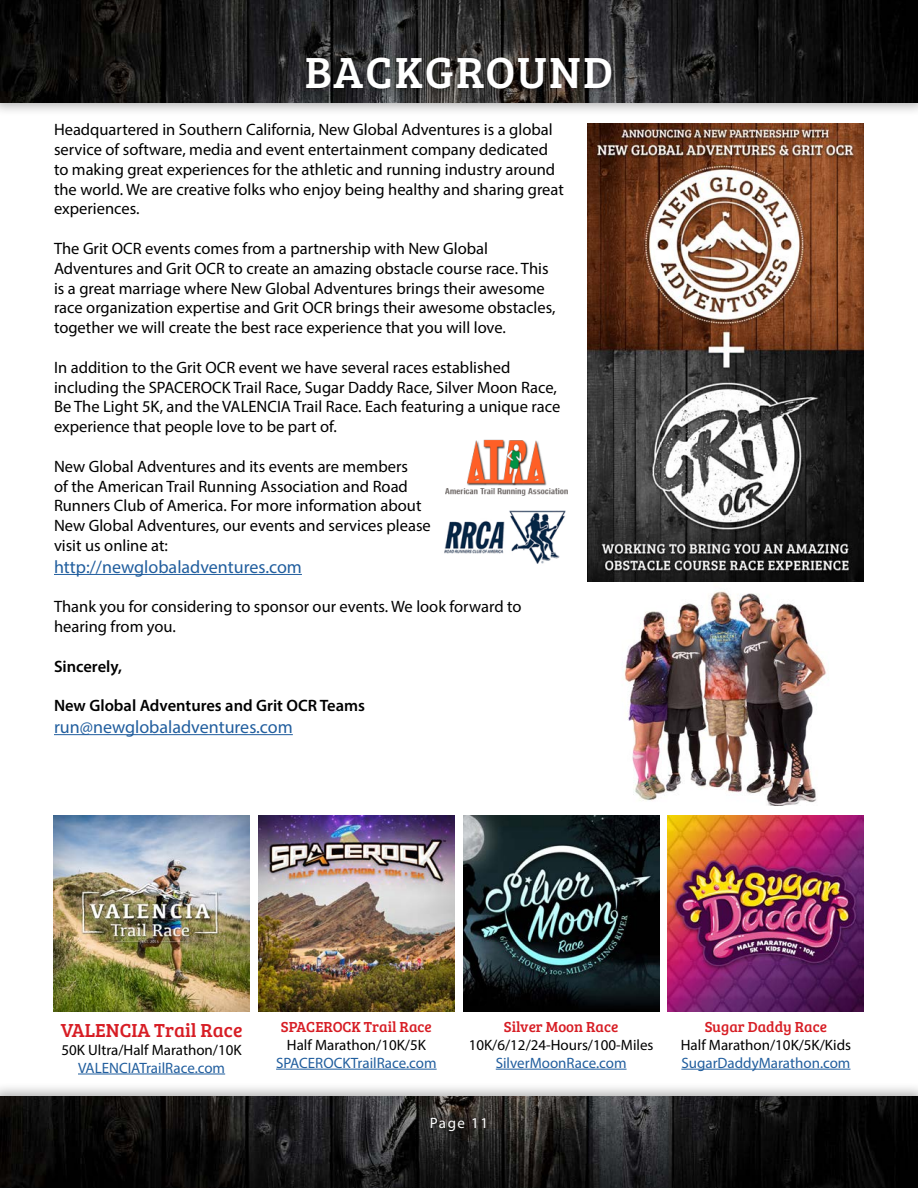
<style>
.page{position:relative;width:918px;height:1188px;background:#fff}
.page>*{position:absolute;margin:0;border:0;box-sizing:border-box;transform-origin:0 0}
.t1{font:45px "Bree Serif";letter-spacing:.05em;color:#fff}
.t2{font:19.5px "Bree Serif";color:#d71d24}
.t3{font:18px "Myriad Pro";color:#215e9e}
.t4{font:16.5px/19.8px "Myriad Pro";color:#000}
.t5{font:600 16.5px "Myriad Pro";color:#000}
.t6{font:15px "Myriad Pro";color:#000}
.t7{font:15px "Myriad Pro";color:#215e9e}
.t8{font:15px "Bree Serif";color:#d71d24}
.t9{font:15px "Myriad Pro";letter-spacing:.1em;color:#fff}
</style>
<div class="page">
<div style="left:0;top:0;width:918px;height:117px;background:#000;opacity:.3"></div>
<img style="left:0;top:0;width:918px;height:103px">
<div style="left:0;top:1082px;width:918px;height:106px;background:#000;opacity:.3"></div>
<img style="left:0;top:1096px;width:918px;height:92px">
<div style="left:303px;top:55px;width:311px;height:39px;background:#000;opacity:.3"></div>
<hr style="left:54px;top:574px;width:248px;height:1px;background:#215e9e">
<hr style="left:54px;top:734px;width:239px;height:1px;background:#215e9e">
<img style="left:587px;top:123px;width:276px;height:458px">
<img style="left:624px;top:591px;width:205px;height:215px">
<img style="left:463px;top:815px;width:196px;height:196px">
<hr style="left:496px;top:1069px;width:131px;height:1px;background:#215e9e">
<img style="left:258px;top:816px;width:196px;height:195px">
<hr style="left:276px;top:1069px;width:161px;height:1px;background:#215e9e">
<img style="left:54px;top:815px;width:196px;height:196px">
<hr style="left:78px;top:1074px;width:147px;height:1px;background:#215e9e">
<img style="left:668px;top:815px;width:196px;height:196px">
<hr style="left:681px;top:1069px;width:169px;height:1px;background:#215e9e">
<img style="left:444px;top:510px;width:122px;height:54px">
<img style="left:445px;top:439px;width:123px;height:57px">
<h1 class="t1" style="left:305px;top:40px;width:310px">BACKGROUND</h1>
<p class="t4" style="left:54px;top:120px;width:511px">Headquartered in Southern California, New Global Adventures is a global service of software, media and event entertainment company dedicated to making great experiences for the athletic and running industry around the world. We are creative folks who enjoy being healthy and sharing great experiences.</p>
<p class="t4" style="left:54px;top:238px;width:503px">The Grit OCR events comes from a partnership with New Global Adventures and Grit OCR to create an amazing obstacle course race. This is a great marriage where New Global Adventures brings their awesome race organization expertise and Grit OCR brings their awesome obstacles, together we will create the best race experience that you will love.</p>
<p class="t4" style="left:54px;top:357px;width:508px">In addition to the Grit OCR event we have several races established including the SPACEROCK Trail Race, Sugar Daddy Race, Silver Moon Race, Be The Light 5K, and the VALENCIA Trail Race. Each featuring a unique race experience that people love to be part of.</p>
<p class="t4" style="left:54px;top:456px;width:378px">New Global Adventures and its events are members<br>of the American Trail Running Association and Road Runners Club of America. For more information about New Global Adventures, our events and services please visit us online at:</p>
<p class="t3" style="left:54px;top:556px;width:249px">http://newglobaladventures.com</p>
<p class="t4" style="left:54px;top:597px;width:469px">Thank you for considering to sponsor our events. We look forward to hearing from you.</p>
<p class="t5" style="left:54px;top:656px;width:69px">Sincerely,</p>
<p class="t5" style="left:54px;top:695px;width:313px">New Global Adventures and Grit OCR Teams</p>
<p class="t3" style="left:54px;top:716px;width:240px">run@newglobaladventures.com</p>
<p class="t2" style="left:61px;top:1015px;width:183px">VALENCIA Trail Race</p>
<p class="t6" style="left:62px;top:1040px;width:182px">50K Ultra/Half Marathon/10K</p>
<p class="t7" style="left:78px;top:1058px;width:149px">VALENCIATrailRace.com</p>
<p class="t8" style="left:281px;top:1015px;width:152px">SPACEROCK Trail Race</p>
<p class="t6" style="left:287px;top:1035px;width:140px">Half Marathon/10K/5K</p>
<p class="t7" style="left:276px;top:1053px;width:162px">SPACEROCKTrailRace.com</p>
<p class="t8" style="left:504px;top:1015px;width:116px">Silver Moon Race</p>
<p class="t6" style="left:469px;top:1035px;width:186px">10K/6/12/24-Hours/100-Miles</p>
<p class="t7" style="left:496px;top:1053px;width:132px">SilverMoonRace.com</p>
<p class="t9" style="left:430px;top:1114px;width:60px">Page 11</p>
<p class="t8" style="left:705px;top:1015px;width:124px">Sugar Daddy Race</p>
<p class="t6" style="left:681px;top:1035px;width:172px">Half Marathon/10K/5K/Kids</p>
<p class="t7" style="left:681px;top:1053px;width:171px">SugarDaddyMarathon.com</p>
</div>
